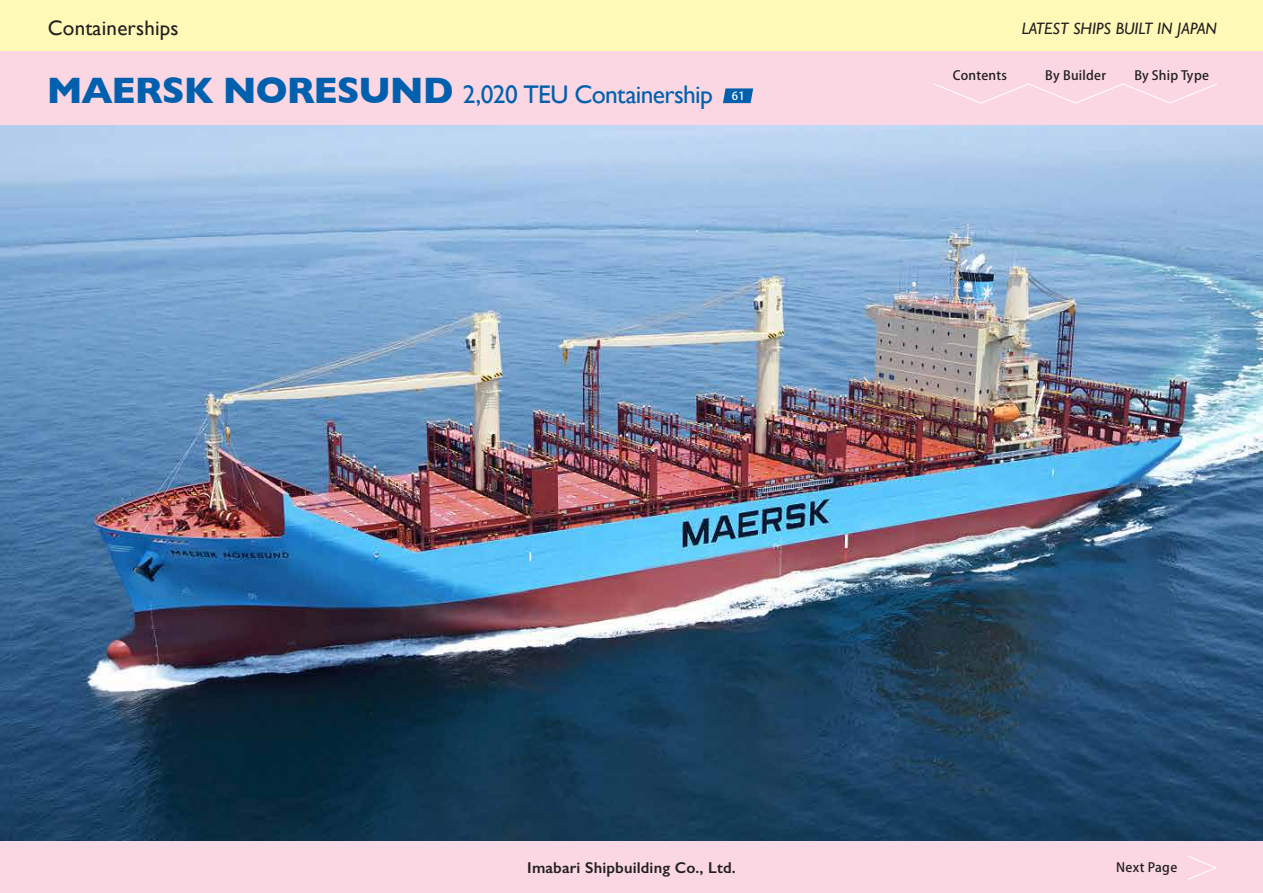
<style>
.page{position:relative;width:1263px;height:893px;background:#fff}
.page>*{position:absolute;margin:0;border:0;box-sizing:border-box;transform-origin:0 0}
.船名{font:700 37.5px "Gill Sans";letter-spacing:-.03em;color:#0160ae}
.船名-2{font:25.5px "Gill Sans";letter-spacing:-.025em;color:#0160ae}
.Page_title{font:21px "Gill Sans";letter-spacing:.01em;color:#231f20}
.Latest{font:italic 16.5px "Gill Sans";color:#231f20}
.会社名{font:600 15.75px "Gill Sans";letter-spacing:.01em;color:#231f20}
.t1{font:500 12.75px "Koz Go Pr 6 N";letter-spacing:.02em;color:#231f20}
.Ship_namber{font:500 11.25px "Koz Go Pr 6 N";color:#fff}
</style>
<div class="page">
<div style="left:0;top:0;width:1263px;height:51px;background:#fff9b8"></div>
<div style="left:1px;top:51px;width:1262px;height:74px;background:#fad7e2"></div>
<div style="left:0;top:840px;width:1263px;height:53px;background:#fad7e2"></div>
<img style="left:0;top:125px;width:1263px;height:715px">
<svg style="left:723px;top:88px;width:30px;height:15px"></svg>
<svg style="left:1188px;top:856px;width:29px;height:24px"></svg>
<svg style="left:934px;top:83px;width:283px;height:21px"></svg>
<p class="Page_title" style="left:48px;top:15px;width:132px">Containerships</p>
<p class="船名" style="left:47px;top:61px;width:408px">MAERSK NORESUND</p>
<p class="船名-2" style="left:463px;top:79px;width:252px">2,020 TEU Containership</p>
<p class="Ship_namber" style="left:732px;top:90px;width:14px">61</p>
<p class="t1" style="left:953px;top:69px;width:56px">Contents</p>
<p class="Latest" style="left:1022px;top:19px;width:197px">LATEST SHIPS BUILT IN JAPAN</p>
<p class="t1" style="left:1134px;top:69px;width:76px">By Ship Type</p>
<p class="t1" style="left:1045px;top:69px;width:62px">By Builder</p>
<p class="会社名" style="left:527px;top:858px;width:210px">Imabari Shipbuilding Co., Ltd.</p>
<p class="t1" style="left:1116px;top:860px;width:63px">Next Page</p>
</div>
